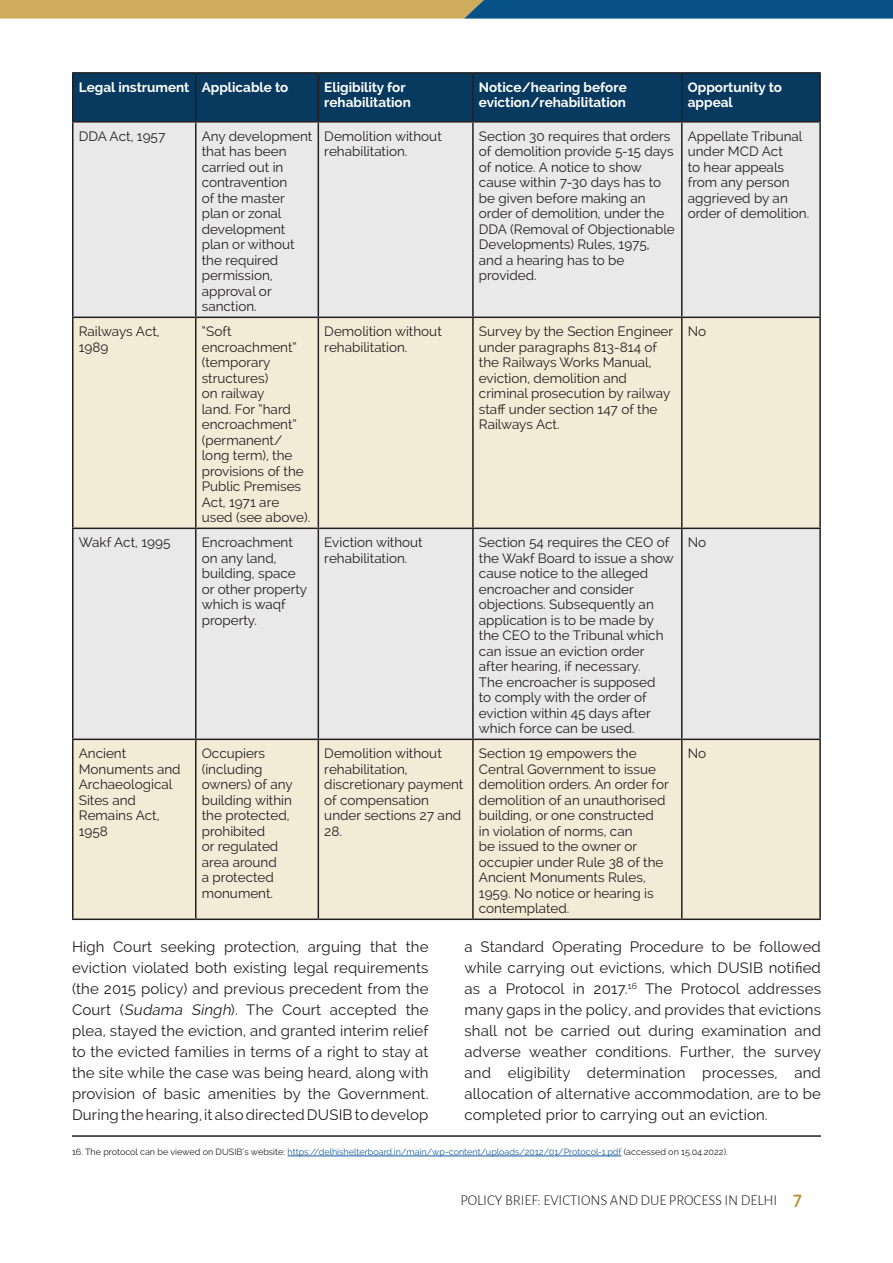
<style>
.page{position:relative;width:893px;height:1263px;background:#fff}
.page>*{position:absolute;margin:0;border:0;box-sizing:border-box;transform-origin:0 0}
.t1{font:15px/21px "Raleway";letter-spacing:.01em;color:#231f20;text-align:justify}
.t2{font:300 15px "Alegreya Sans";letter-spacing:-.005em;color:#231f20}
.t3{font:13.5px/15.6px "Raleway";color:#231f20}
.t4{font:700 13.5px/15.5px "Raleway";color:#fff}
.t5{font:9px "Raleway";color:#175d9e}
.s1{font-style:italic}
.s2{color:#231f20}
.s3{font-weight:500;font-size:21px;color:#b68e35}
</style>
<div class="page">
<svg style="left:0;top:0;width:893px;height:19px;background:#748473"></svg>
<div style="left:74px;top:74px;width:745px;height:47px;background:#083a5f"></div>
<div style="left:74px;top:123px;width:745px;height:194px;background:#e9e9e9"></div>
<svg style="left:74px;top:318px;width:745px;height:600px;background:#efeadd"></svg>
<hr style="left:72px;top:72px;width:124px;height:2px;background:#231f20">
<hr style="left:72px;top:74px;width:2px;height:47px;background:#231f20">
<hr style="left:196px;top:72px;width:122px;height:2px;background:#231f20">
<hr style="left:195px;top:74px;width:1px;height:47px;background:#231f20">
<hr style="left:318px;top:72px;width:155px;height:2px;background:#231f20">
<hr style="left:318px;top:74px;width:1px;height:47px;background:#231f20">
<hr style="left:473px;top:72px;width:209px;height:2px;background:#231f20">
<hr style="left:472px;top:74px;width:2px;height:47px;background:#231f20">
<hr style="left:682px;top:72px;width:139px;height:2px;background:#231f20">
<hr style="left:681px;top:74px;width:1px;height:47px;background:#231f20">
<hr style="left:819px;top:74px;width:2px;height:47px;background:#231f20">
<hr style="left:72px;top:121px;width:124px;height:2px;background:#231f20">
<hr style="left:72px;top:123px;width:2px;height:194px;background:#231f20">
<hr style="left:196px;top:121px;width:122px;height:2px;background:#231f20">
<hr style="left:195px;top:123px;width:1px;height:194px;background:#231f20">
<hr style="left:318px;top:121px;width:155px;height:2px;background:#231f20">
<hr style="left:318px;top:123px;width:1px;height:194px;background:#231f20">
<hr style="left:473px;top:121px;width:209px;height:2px;background:#231f20">
<hr style="left:472px;top:123px;width:2px;height:194px;background:#231f20">
<hr style="left:682px;top:121px;width:139px;height:2px;background:#231f20">
<hr style="left:681px;top:123px;width:1px;height:194px;background:#231f20">
<hr style="left:819px;top:123px;width:2px;height:194px;background:#231f20">
<hr style="left:72px;top:317px;width:124px;height:1px;background:#231f20">
<hr style="left:72px;top:318px;width:2px;height:210px;background:#231f20">
<hr style="left:196px;top:317px;width:122px;height:1px;background:#231f20">
<hr style="left:195px;top:318px;width:1px;height:210px;background:#231f20">
<hr style="left:318px;top:317px;width:155px;height:1px;background:#231f20">
<hr style="left:318px;top:318px;width:1px;height:210px;background:#231f20">
<hr style="left:473px;top:317px;width:209px;height:1px;background:#231f20">
<hr style="left:472px;top:318px;width:2px;height:210px;background:#231f20">
<hr style="left:682px;top:317px;width:139px;height:1px;background:#231f20">
<hr style="left:681px;top:318px;width:1px;height:210px;background:#231f20">
<hr style="left:819px;top:318px;width:2px;height:210px;background:#231f20">
<hr style="left:72px;top:528px;width:124px;height:1px;background:#231f20">
<hr style="left:72px;top:529px;width:2px;height:209px;background:#231f20">
<hr style="left:196px;top:528px;width:122px;height:1px;background:#231f20">
<hr style="left:195px;top:529px;width:1px;height:209px;background:#231f20">
<hr style="left:318px;top:528px;width:155px;height:1px;background:#231f20">
<hr style="left:318px;top:529px;width:1px;height:209px;background:#231f20">
<hr style="left:473px;top:528px;width:209px;height:1px;background:#231f20">
<hr style="left:472px;top:529px;width:2px;height:209px;background:#231f20">
<hr style="left:682px;top:528px;width:139px;height:1px;background:#231f20">
<hr style="left:681px;top:529px;width:1px;height:209px;background:#231f20">
<hr style="left:819px;top:529px;width:2px;height:209px;background:#231f20">
<hr style="left:72px;top:738px;width:124px;height:2px;background:#231f20">
<hr style="left:72px;top:740px;width:2px;height:178px;background:#231f20">
<hr style="left:196px;top:738px;width:122px;height:2px;background:#231f20">
<hr style="left:195px;top:740px;width:1px;height:178px;background:#231f20">
<hr style="left:318px;top:738px;width:155px;height:2px;background:#231f20">
<hr style="left:318px;top:740px;width:1px;height:178px;background:#231f20">
<hr style="left:473px;top:738px;width:209px;height:2px;background:#231f20">
<hr style="left:472px;top:740px;width:2px;height:178px;background:#231f20">
<hr style="left:682px;top:738px;width:139px;height:2px;background:#231f20">
<hr style="left:681px;top:740px;width:1px;height:178px;background:#231f20">
<hr style="left:819px;top:740px;width:2px;height:178px;background:#231f20">
<hr style="left:72px;top:918px;width:124px;height:2px;background:#231f20">
<hr style="left:196px;top:918px;width:122px;height:2px;background:#231f20">
<hr style="left:318px;top:918px;width:155px;height:2px;background:#231f20">
<hr style="left:473px;top:918px;width:209px;height:2px;background:#231f20">
<hr style="left:682px;top:918px;width:139px;height:2px;background:#231f20">
<hr style="left:72px;top:1135px;width:749px;height:2px;background:#231f20">
<hr style="left:288px;top:1156px;width:333px;height:1px;background:#175d9e">
<p class="t4" style="left:79px;top:79px;width:211px">Legal instrument Applicable to</p>
<p class="t4" style="left:324px;top:79px;width:88px">Eligibility for rehabilitation</p>
<p class="t4" style="left:479px;top:79px;width:149px">Notice/hearing before eviction/rehabilitation</p>
<p class="t4" style="left:688px;top:79px;width:96px">Opportunity to appeal</p>
<p class="t3" style="left:79px;top:128px;width:88px">DDA Act, 1957</p>
<p class="t3" style="left:202px;top:128px;width:112px">Any development that has been carried out in contravention<br>of the master plan or zonal development plan or without the required permission, approval or sanction.</p>
<p class="t3" style="left:324px;top:128px;width:119px">Demolition without rehabilitation.</p>
<p class="t3" style="left:479px;top:128px;width:197px">Section 30 requires that orders of demolition provide 5-15 days of notice. A notice to show cause within 7-30 days has to be given before making an order of demolition, under the<br>DDA (Removal of Objectionable<br>Developments) Rules, 1975, and a hearing has to be provided.</p>
<p class="t3" style="left:688px;top:128px;width:123px">Appellate Tribunal under MCD Act<br>to hear appeals from any person aggrieved by an order of demolition.</p>
<p class="t3" style="left:79px;top:323px;width:82px">Railways Act,<br>1989</p>
<p class="t3" style="left:202px;top:323px;width:110px">“Soft encroachment” (temporary structures)<br>on railway<br>land. For “hard encroachment” (permanent/ long term), the provisions of the<br>Public Premises<br>Act, 1971 are used (see above).</p>
<p class="t3" style="left:324px;top:323px;width:119px">Demolition without rehabilitation.</p>
<p class="t3" style="left:479px;top:323px;width:196px">Survey by the Section Engineer under paragraphs 813-814 of the Railways Works Manual, eviction, demolition and criminal prosecution by railway staff under section 147 of the<br>Railways Act.</p>
<p class="t3" style="left:688px;top:323px;width:20px">No</p>
<p class="t3" style="left:79px;top:534px;width:93px">Wakf Act, 1995</p>
<p class="t3" style="left:202px;top:534px;width:107px">Encroachment on any land, building, space or other property which is waqf property.</p>
<p class="t3" style="left:324px;top:534px;width:100px">Eviction without rehabilitation.</p>
<p class="t3" style="left:479px;top:534px;width:197px">Section 54 requires the CEO of the Wakf Board to issue a show cause notice to the alleged encroacher and consider objections. Subsequently an application is to be made by the CEO to the Tribunal which can issue an eviction order after hearing, if necessary.<br>The encroacher is supposed<br>to comply with the order of eviction within 45 days after which force can be used.</p>
<p class="t3" style="left:688px;top:534px;width:20px">No</p>
<p class="t3" style="left:79px;top:745px;width:103px">Ancient<br>Monuments and<br>Archaeological<br>Sites and<br>Remains Act,<br>1958</p>
<p class="t3" style="left:202px;top:745px;width:93px">Occupiers (including owners) of any building within the protected, prohibited<br>or regulated area around<br>a protected monument.</p>
<p class="t3" style="left:324px;top:745px;width:140px">Demolition without rehabilitation, discretionary payment of compensation under sections 27 and<br>28.</p>
<p class="t3" style="left:479px;top:745px;width:191px">Section 19 empowers the<br>Central Government to issue demolition orders. An order for demolition of an unauthorised building, or one constructed<br>in violation of norms, can<br>be issued to the owner or occupier under Rule 38 of the<br>Ancient Monuments Rules,<br>1959. No notice or hearing is contemplated.</p>
<p class="t3" style="left:688px;top:745px;width:20px">No</p>
<p class="t1" style="left:72px;top:936px;width:358px">High Court seeking protection, arguing that the eviction violated both existing legal requirements (the 2015 policy) and previous precedent from the Court (<span class="s1">Sudama Singh</span>). The Court accepted the plea, stayed the eviction, and granted interim relief to the evicted families in terms of a right to stay at the site while the case was being heard, along with provision of basic amenities by the Government.<br>During the hearing, it also directed DUSIB to develop</p>
<p class="t1" style="left:464px;top:936px;width:358px">a Standard Operating Procedure to be followed while carrying out evictions, which DUSIB notified as a Protocol in 2017.<sup>16</sup> The Protocol addresses many gaps in the policy, and provides that evictions shall not be carried out during examination and adverse weather conditions. Further, the survey and eligibility determination processes, and allocation of alternative accommodation, are to be completed prior to carrying out an eviction.</p>
<p class="t5" style="left:72px;top:1146px;width:657px"><span class="s2">16. The protocol can be viewed on DUSIB’s website:</span> https://delhishelterboard.in/main/wp-content/uploads/2012/01/Protocol-1.pdf <span class="s2">(accessed on 15.04.2022).</span></p>
<p class="t2" style="left:460px;top:1191px;width:343px">POLICY BRIEF: EVICTIONS AND DUE PROCESS IN DELHI <span class="s3">7</span></p>
</div>
